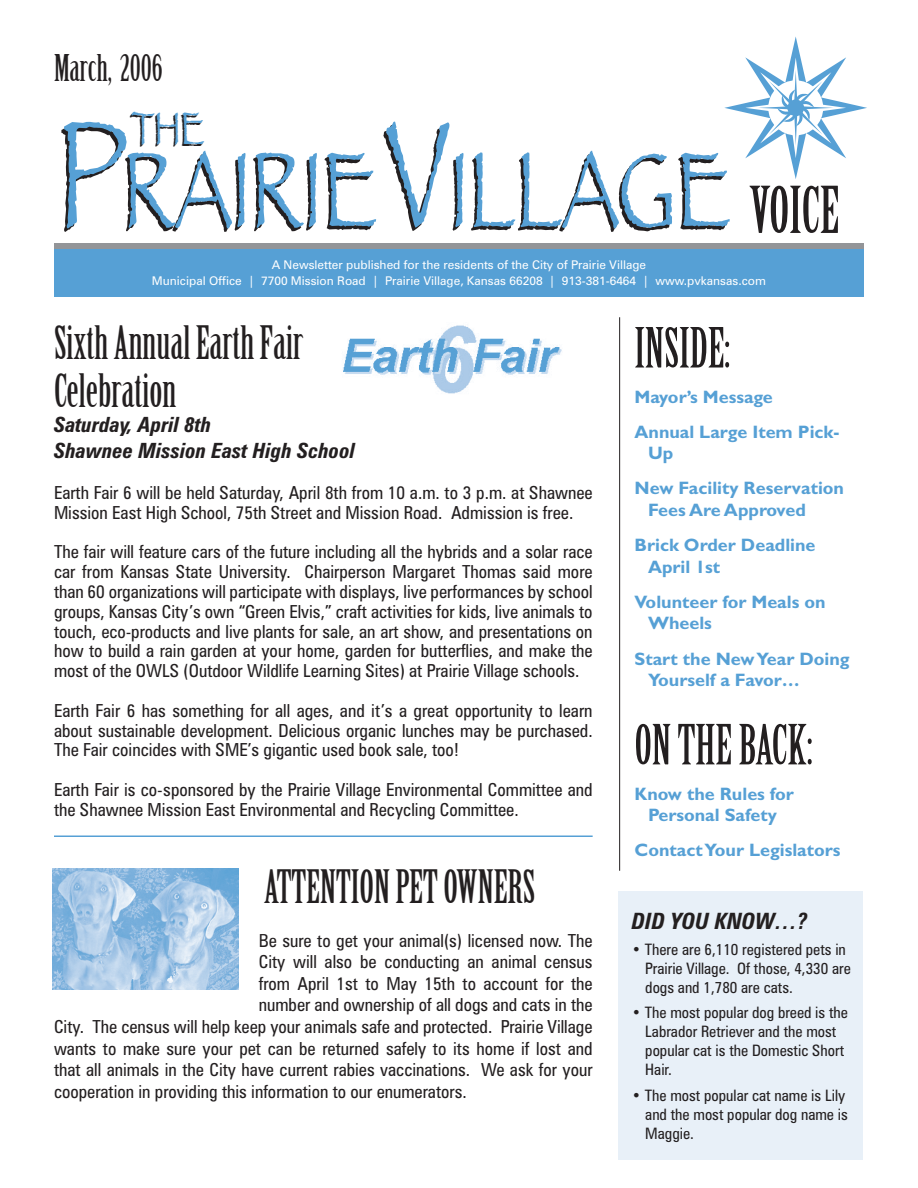
<style>
.page{position:relative;width:918px;height:1188px;background:#fff}
.page>*{position:absolute;margin:0;border:0;box-sizing:border-box;transform-origin:0 0}
.t1{font:110.25px "Papyrus";color:#231f20;scale:.7 1}
.t2{font:63px "Birch";color:#231f20}
.t3{font:54px "Birch";color:#231f20}
.t4{font:48px "Papyrus";color:#231f20;scale:.7 1}
.t5{font:45px/48px "Birch";color:#231f20}
.t6{font:36px "Birch";color:#231f20}
.t7{font:italic 700 condensed 22.5px "Zurich BT";color:#231f20}
.t8{font:italic 700 condensed 21px "Zurich BT";color:#231f20}
.t9{font:condensed 18px/19.8px "Zurich BT";color:#231f20}
.t10{font:700 18px/21.6px "Gill Sans";color:#56a0d5}
.t11{font:condensed 15.75px/18.9px "Zurich BT";color:#231f20}
.t12{font:12px "Zurich BT";color:#fff}
.s1{font-size:157.5px}
</style>
<div class="page">
<div style="left:54px;top:248px;width:810px;height:49px;background:#56a0d5"></div>
<svg style="left:724px;top:36px;width:143px;height:143px"></svg>
<div style="left:787px;top:99px;width:17px;height:17px;background:#56a0d5;border-radius:50%"></div>
<div style="left:54px;top:243px;width:810px;height:6px;background:#939598"></div>
<hr style="left:619px;top:317px;width:1px;height:554px;background:#231f20">
<img style="left:52px;top:868px;width:186px;height:122px">
<hr style="left:54px;top:836px;width:539px;height:1px;background:#56a0d5">
<img style="left:343px;top:325px;width:219px;height:69px">
<div style="left:618px;top:891px;width:245px;height:269px;background:#e8f0f8"></div>
<p class="t6" style="left:54px;top:49px;width:111px">March, 2006</p>
<p class="t1" style="left:54px;top:126px;width:965px"><span class="s1">P</span>RAIRIE<span class="s1">V</span>ILLAGE</p>
<p class="t4" style="left:130px;top:101px;width:106px">THE</p>
<p class="t2" style="left:749px;top:177px;width:92px">VOICE</p>
<p class="t12" style="left:272px;top:257px;width:376px">A Newsletter published for the residents of the City of Prairie Village</p>
<p class="t12" style="left:152px;top:274px;width:616px">Municipal Office | 7700 Mission Road | Prairie Village, Kansas 66208 | 913-381-6464 | www.pvkansas.com</p>
<p class="t5" style="left:54px;top:321px;width:251px">Sixth Annual Earth Fair<br>Celebration</p>
<p class="t8" style="left:54px;top:412px;width:159px">Saturday, April 8th</p>
<p class="t8" style="left:54px;top:437px;width:303px">Shawnee Mission East High School</p>
<p class="t9" style="left:54px;top:482px;width:540px">Earth Fair 6 will be held Saturday, April 8th from 10 a.m. to 3 p.m. at Shawnee<br>Mission East High School, 75th Street and Mission Road. Admission is free.</p>
<p class="t9" style="left:54px;top:542px;width:540px;text-align:justify">The fair will feature cars of the future including all the hybrids and a solar race car from Kansas State University. Chairperson Margaret Thomas said more than 60 organizations will participate with displays, live performances by school groups, Kansas City’s own “Green Elvis,” craft activities for kids, live animals to touch, eco-products and live plants for sale, an art show, and presentations on how to build a rain garden at your home, garden for butterflies, and make the most of the OWLS (Outdoor Wildlife Learning Sites) at Prairie Village schools.</p>
<p class="t9" style="left:54px;top:700px;width:540px;text-align:justify">Earth Fair 6 has something for all ages, and it’s a great opportunity to learn about sustainable development. Delicious organic lunches may be purchased.<br>The Fair coincides with SME’s gigantic used book sale, too!</p>
<p class="t9" style="left:54px;top:779px;width:540px">Earth Fair is co-sponsored by the Prairie Village Environmental Committee and the Shawnee Mission East Environmental and Recycling Committee.</p>
<p class="t5" style="left:264px;top:865px;width:273px">ATTENTION PET OWNERS</p>
<p class="t9" style="left:259px;top:930px;width:335px">Be sure to get your animal(s) licensed now. The</p>
<p class="t9" style="left:259px;top:952px;width:335px">City will also be conducting an animal census</p>
<p class="t9" style="left:259px;top:973px;width:335px">from April 1st to May 15th to account for the</p>
<p class="t9" style="left:259px;top:995px;width:335px">number and ownership of all dogs and cats in the</p>
<p class="t9" style="left:54px;top:1016px;width:540px">City. The census will help keep your animals safe and protected. Prairie Village</p>
<p class="t9" style="left:54px;top:1038px;width:540px">wants to make sure your pet can be returned safely to its home if lost and</p>
<p class="t9" style="left:54px;top:1060px;width:540px">that all animals in the City have current rabies vaccinations. We ask for your</p>
<p class="t9" style="left:54px;top:1081px;width:414px">cooperation in providing this information to our enumerators.</p>
<p class="t3" style="left:634px;top:320px;width:97px">INSIDE:</p>
<p class="t10" style="left:634px;top:386px;width:140px">Mayor’s Message</p>
<p class="t10" style="left:648px;top:421px;width:193px;text-indent:-14px">Annual Large Item Pick-<br>Up</p>
<p class="t10" style="left:648px;top:477px;width:198px;text-indent:-14px">New Facility Reservation<br>Fees Are Approved</p>
<p class="t10" style="left:648px;top:534px;width:169px;text-indent:-14px">Brick Order Deadline<br>April 1st</p>
<p class="t10" style="left:648px;top:591px;width:179px;text-indent:-14px">Volunteer for Meals on<br>Wheels</p>
<p class="t10" style="left:648px;top:647px;width:203px;text-indent:-14px">Start the New Year Doing<br>Yourself a Favor…</p>
<p class="t3" style="left:634px;top:717px;width:179px">ON THE BACK:</p>
<p class="t10" style="left:634px;top:782px;width:161px;text-align:center">Know the Rules for<br>Personal Safety</p>
<p class="t10" style="left:634px;top:839px;width:208px">Contact Your Legislators</p>
<p class="t7" style="left:632px;top:908px;width:177px">Did you know…?</p>
<p class="t11" style="left:645px;top:940px;width:207px;text-indent:-14px">• There are 6,110 registered pets in<br>Prairie Village. Of those, 4,330 are dogs and 1,780 are cats.</p>
<p class="t11" style="left:645px;top:1003px;width:204px;text-indent:-14px">• The most popular dog breed is the<br>Labrador Retriever and the most popular cat is the Domestic Short<br>Hair.</p>
<p class="t11" style="left:645px;top:1086px;width:204px;text-indent:-14px">• The most popular cat name is Lily and the most popular dog name is<br>Maggie.</p>
</div>
